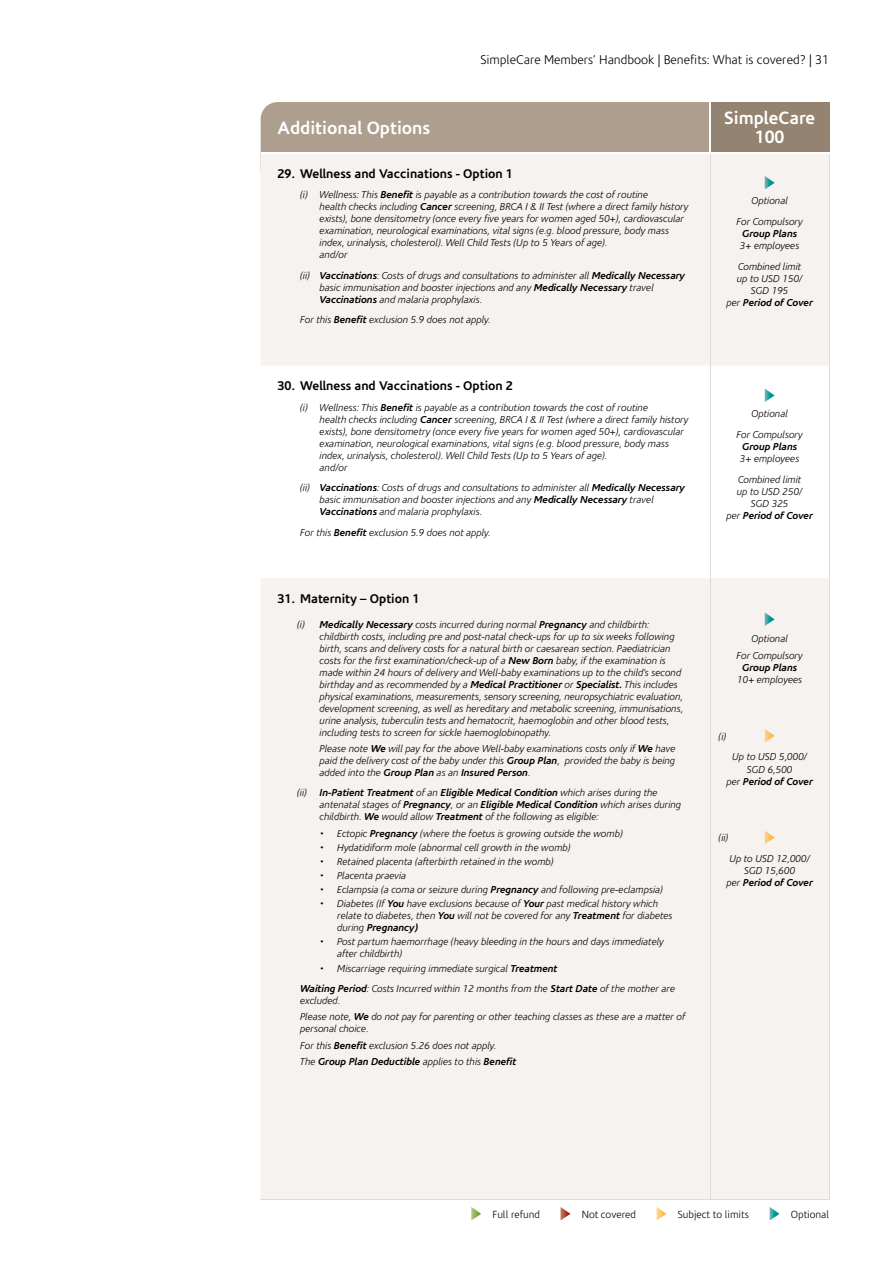
<style>
.page{position:relative;width:893px;height:1263px;background:#fff}
.page>*{position:absolute;margin:0;border:0;box-sizing:border-box;transform-origin:0 0}
.t1{font:700 18px/19.5px "Corisande";color:#fff;text-align:center}
.t2{font:700 12.75px "Corisande";color:#000}
.t3{font:300 12.75px "Corisande";color:#000}
.t4{font:300 10.5px "Corisande";color:#000}
.t5{font:italic 300 10.2px/12px "Corisande";color:#000}
.t6{font:italic 700 10.2px "Corisande";color:#000}
.s1{font-weight:700}
</style>
<div class="page">
<div style="left:261px;top:102px;width:565px;height:85px;background:#ae9e8d;border-radius:17px"></div>
<div style="left:710px;top:102px;width:119px;height:51px;background:#948370"></div>
<div style="left:261px;top:154px;width:568px;height:211px;background:#f5f2ef"></div>
<div style="left:261px;top:578px;width:568px;height:621px;background:#f5f2ef"></div>
<hr style="left:710px;top:154px;width:1px;height:212px;background:#e2d9d1">
<hr style="left:829px;top:154px;width:1px;height:212px;background:#e2d9d1">
<hr style="left:710px;top:366px;width:1px;height:212px;background:#e2d9d1">
<hr style="left:829px;top:366px;width:1px;height:212px;background:#e2d9d1">
<hr style="left:710px;top:578px;width:1px;height:621px;background:#e2d9d1">
<hr style="left:829px;top:578px;width:1px;height:621px;background:#e2d9d1">
<hr style="left:261px;top:1199px;width:449px;height:1px;background:#e2d9d1">
<hr style="left:710px;top:1199px;width:119px;height:1px;background:#e2d9d1">
<hr style="left:261px;top:152px;width:568px;height:2px;background:#fff">
<hr style="left:709px;top:102px;width:2px;height:50px;background:#fff">
<svg style="left:765px;top:176px;width:10px;height:13px"></svg>
<svg style="left:765px;top:388px;width:10px;height:14px"></svg>
<svg style="left:765px;top:612px;width:10px;height:14px"></svg>
<svg style="left:765px;top:729px;width:10px;height:13px"></svg>
<svg style="left:765px;top:831px;width:10px;height:13px"></svg>
<svg style="left:471px;top:1207px;width:10px;height:13px"></svg>
<svg style="left:560px;top:1207px;width:10px;height:13px"></svg>
<svg style="left:770px;top:1207px;width:9px;height:13px"></svg>
<svg style="left:657px;top:1207px;width:9px;height:13px"></svg>
<p class="t3" style="left:480px;top:53px;width:350px">SimpleCare Members’ Handbook | Benefits: What is covered? | 31</p>
<h1 class="t1" style="left:278px;top:118px;width:154px">Additional Options</h1>
<h1 class="t1" style="left:724px;top:108px;width:93px">SimpleCare<br>100</h1>
<p class="t2" style="left:278px;top:166px;width:237px">29. Wellness and Vaccinations - Option 1</p>
<p class="t5" style="left:320px;top:189px;width:370px;text-indent:-19px">(i) Wellness: This <span class="s1">Benefit</span> is payable as a contribution towards the cost of routine<br>health checks including <span class="s1">Cancer</span> screening, BRCA I &amp; II Test (where a direct family history exists), bone densitometry (once every five years for women aged 50+), cardiovascular examination, neurological examinations, vital signs (e.g. blood pressure, body mass index, urinalysis, cholesterol). Well Child Tests (Up to 5 Years of age).<br>and/or</p>
<p class="t5" style="left:320px;top:269px;width:367px;text-indent:-19px">(ii) <span class="s1">Vaccinations</span>: Costs of drugs and consultations to administer all <span class="s1">Medically Necessary </span>basic immunisation and booster injections and any <span class="s1">Medically Necessary</span> travel<br><span class="s1">Vaccinations</span> and malaria prophylaxis.</p>
<p class="t5" style="left:300px;top:314px;width:192px">For this <span class="s1">Benefit</span> exclusion 5.9 does not apply.</p>
<p class="t5" style="left:736px;top:191px;width:68px;line-height:20.7px;text-align:center">Optional<br>For Compulsory</p>
<p class="t6" style="left:742px;top:228px;width:56px">Group Plans</p>
<p class="t5" style="left:738px;top:236px;width:65px;line-height:20.7px">3+ employees<br>Combined limit</p>
<p class="t5" style="left:726px;top:273px;width:88px;text-align:center">up to USD 150/<br>SGD 195<br>per <span class="s1">Period of Cover</span></p>
<p class="t2" style="left:278px;top:378px;width:237px">30. Wellness and Vaccinations - Option 2</p>
<p class="t5" style="left:320px;top:401px;width:370px;text-indent:-19px">(i) Wellness: This <span class="s1">Benefit</span> is payable as a contribution towards the cost of routine<br>health checks including <span class="s1">Cancer</span> screening, BRCA I &amp; II Test (where a direct family history exists), bone densitometry (once every five years for women aged 50+), cardiovascular examination, neurological examinations, vital signs (e.g. blood pressure, body mass index, urinalysis, cholesterol). Well Child Tests (Up to 5 Years of age).<br>and/or</p>
<p class="t5" style="left:320px;top:482px;width:367px;text-indent:-19px">(ii) <span class="s1">Vaccinations</span>: Costs of drugs and consultations to administer all <span class="s1">Medically Necessary </span>basic immunisation and booster injections and any <span class="s1">Medically Necessary</span> travel<br><span class="s1">Vaccinations</span> and malaria prophylaxis.</p>
<p class="t5" style="left:300px;top:526px;width:192px">For this <span class="s1">Benefit</span> exclusion 5.9 does not apply.</p>
<p class="t2" style="left:278px;top:591px;width:143px">31. Maternity – Option 1</p>
<p class="t5" style="left:320px;top:618px;width:365px;text-indent:-22px">(i) <span class="s1">Medically Necessary</span> costs incurred during normal <span class="s1">Pregnancy</span> and childbirth: childbirth costs, including pre and post-natal check-ups for up to six weeks following birth, scans and delivery costs for a natural birth or caesarean section. Paediatrician costs for the first examination/check-up of a <span class="s1">New Born</span> baby, if the examination is made within 24 hours of delivery and Well-baby examinations up to the child’s second birthday and as recommended by a <span class="s1">Medical Practitioner</span> or <span class="s1">Specialist.</span> This includes physical examinations, measurements, sensory screening, neuropsychiatric evaluation, development screening, as well as hereditary and metabolic screening, immunisations, urine analysis, tuberculin tests and hematocrit, haemoglobin and other blood tests, including tests to screen for sickle haemoglobinopathy.</p>
<p class="t5" style="left:320px;top:743px;width:357px;text-align:justify">Please note <span class="s1">We</span> will pay for the above Well-baby examinations costs only if <span class="s1">We</span> have paid the delivery cost of the baby under this <span class="s1">Group Plan</span>, provided the baby is being added into the <span class="s1">Group Plan</span> as an <span class="s1">Insured Person</span>.</p>
<p class="t5" style="left:297px;top:787px;width:11px">(ii)</p>
<p class="t5" style="left:320px;top:787px;width:363px"><span class="s1">In-Patient Treatment</span> of an <span class="s1">Eligible Medical Condition</span> which arises during the antenatal stages of <span class="s1">Pregnancy</span>, or an <span class="s1">Eligible Medical Condition</span> which arises during childbirth. <span class="s1">We</span> would allow <span class="s1">Treatment</span> of the following as eligible:</p>
<p class="t5" style="left:320px;top:827px;width:305px">• Ectopic <span class="s1">Pregnancy</span> (where the foetus is growing outside the womb)</p>
<p class="t5" style="left:320px;top:841px;width:252px">• Hydatidiform mole (abnormal cell growth in the womb)</p>
<p class="t5" style="left:320px;top:856px;width:235px">• Retained placenta (afterbirth retained in the womb)</p>
<p class="t5" style="left:320px;top:870px;width:88px">• Placenta praevia</p>
<p class="t5" style="left:320px;top:884px;width:345px">• Eclampsia (a coma or seizure during <span class="s1">Pregnancy</span> and following pre-eclampsia)</p>
<p class="t5" style="left:337px;top:898px;width:337px;text-indent:-18px">• Diabetes (If <span class="s1">You</span> have exclusions because of <span class="s1">Your</span> past medical history which relate to diabetes, then <span class="s1">You</span> will not be covered for any <span class="s1">Treatment</span> for diabetes during <span class="s1">Pregnancy)</span></p>
<p class="t5" style="left:337px;top:936px;width:328px;text-indent:-18px">• Post partum haemorrhage (heavy bleeding in the hours and days immediately after childbirth)</p>
<p class="t5" style="left:300px;top:958px;width:376px;line-height:20.5px;text-indent:19px">• Miscarriage requiring immediate surgical <span class="s1">Treatment<br>Waiting Period</span>: Costs Incurred within 12 months from the <span class="s1">Start Date</span> of the mother are</p>
<p class="t5" style="left:300px;top:993px;width:387px;line-height:16.2px">excluded.<br>Please note, <span class="s1">We</span> do not pay for parenting or other teaching classes as these are a matter of</p>
<p class="t5" style="left:300px;top:1021px;width:218px;line-height:16.2px">personal choice.<br>For this <span class="s1">Benefit</span> exclusion 5.26 does not apply.<br>The <span class="s1">Group Plan Deductible</span> applies to this <span class="s1">Benefit</span></p>
<p class="t5" style="left:736px;top:403px;width:68px;line-height:20.7px;text-align:center">Optional<br>For Compulsory</p>
<p class="t6" style="left:742px;top:440px;width:56px">Group Plans</p>
<p class="t5" style="left:738px;top:448px;width:65px;line-height:20.7px">3+ employees<br>Combined limit</p>
<p class="t5" style="left:726px;top:485px;width:88px;text-align:center">up to USD 250/<br>SGD 325<br>per <span class="s1">Period of Cover</span></p>
<p class="t5" style="left:736px;top:631px;width:68px;line-height:16.4px;text-align:center">Optional<br>For Compulsory</p>
<p class="t6" style="left:742px;top:662px;width:56px">Group Plans</p>
<p class="t5" style="left:737px;top:674px;width:66px">10+ employees</p>
<p class="t5" style="left:719px;top:730px;width:9px">(i)</p>
<p class="t5" style="left:726px;top:751px;width:88px;text-align:center">Up to USD 5,000/<br>SGD 6,500<br>per <span class="s1">Period of Cover</span></p>
<p class="t5" style="left:719px;top:832px;width:11px">(ii)</p>
<p class="t5" style="left:726px;top:853px;width:88px;text-align:center">Up to USD 12,000/<br>SGD 15,600<br>per <span class="s1">Period of Cover</span></p>
<p class="t4" style="left:493px;top:1209px;width:49px">Full refund</p>
<p class="t4" style="left:582px;top:1209px;width:56px">Not covered</p>
<p class="t4" style="left:678px;top:1209px;width:72px">Subject to limits</p>
<p class="t4" style="left:791px;top:1209px;width:40px">Optional</p>
</div>
